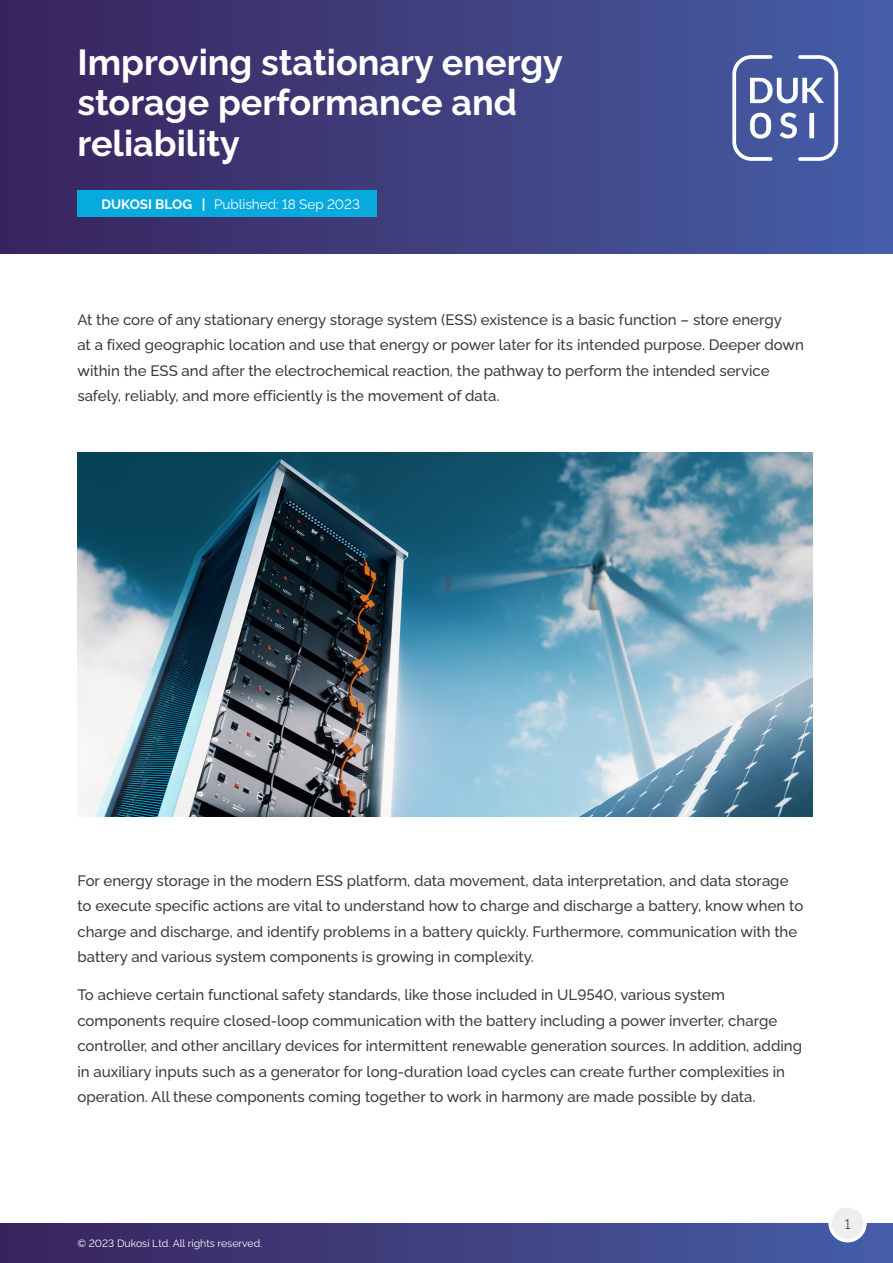
<style>
.page{position:relative;width:893px;height:1263px;background:#fff}
.page>*{position:absolute;margin:0;border:0;box-sizing:border-box;transform-origin:0 0}
.t1{font:700 36px/40.3px "Raleway";color:#fff}
.t2{font:15px/25.5px "Raleway v 4020 Medium";color:#3b3d42}
.t3{font:13.5px "Raleway v 4020 Regular";color:#fff}
.t4{font:13.5px "Raleway v 4020 Bold";color:#fff}
.t5{font:13.5px "Raleway v 4020 Regular";color:#3b3d42}
.t6{font:10.5px "Raleway v 4020 Regular";color:#fff}
</style>
<div class="page">
<div style="left:0;top:0;width:893px;height:253px;background:linear-gradient(to right,#39245c,#465ea6)"></div>
<div style="left:0;top:1223px;width:893px;height:40px;background:linear-gradient(to right,#39225b,#475fa7)"></div>
<div style="left:830px;top:1206px;width:35px;height:35px;background:#edefed;border-radius:50%"></div>
<div style="left:828px;top:1204px;width:39px;height:38px;border:3px solid #fff;border-radius:50%"></div>
<svg style="left:732px;top:55px;width:106px;height:106px"></svg>
<div style="left:77px;top:191px;width:300px;height:26px;background:#06aadc"></div>
<img style="left:77px;top:453px;width:735px;height:363px">
<p class="t1" style="left:77px;top:39px;width:487px">Improving stationary energy storage performance and reliability</p>
<p class="t4" style="left:101px;top:193px;width:106px">DUKOSI BLOG |</p>
<p class="t3" style="left:214px;top:193px;width:147px">Published: 18 Sep 2023</p>
<p class="t2" style="left:77px;top:305px;width:728px">At the core of any stationary energy storage system (ESS) existence is a basic function – store energy<br>at a fixed geographic location and use that energy or power later for its intended purpose. Deeper down within the ESS and after the electrochemical reaction, the pathway to perform the intended service safely, reliably, and more efficiently is the movement of data.</p>
<p class="t2" style="left:77px;top:866px;width:727px">For energy storage in the modern ESS platform, data movement, data interpretation, and data storage to execute specific actions are vital to understand how to charge and discharge a battery, know when to charge and discharge, and identify problems in a battery quickly. Furthermore, communication with the battery and various system components is growing in complexity.</p>
<p class="t2" style="left:77px;top:981px;width:726px">To achieve certain functional safety standards, like those included in UL9540, various system components require closed-loop communication with the battery including a power inverter, charge controller, and other ancillary devices for intermittent renewable generation sources. In addition, adding in auxiliary inputs such as a generator for long-duration load cycles can create further complexities in operation. All these components coming together to work in harmony are made possible by data.</p>
<p class="t6" style="left:77px;top:1234px;width:186px">© 2023 Dukosi Ltd. All rights reserved.</p>
<p class="t5" style="left:845px;top:1214px;width:7px">1</p>
</div>
